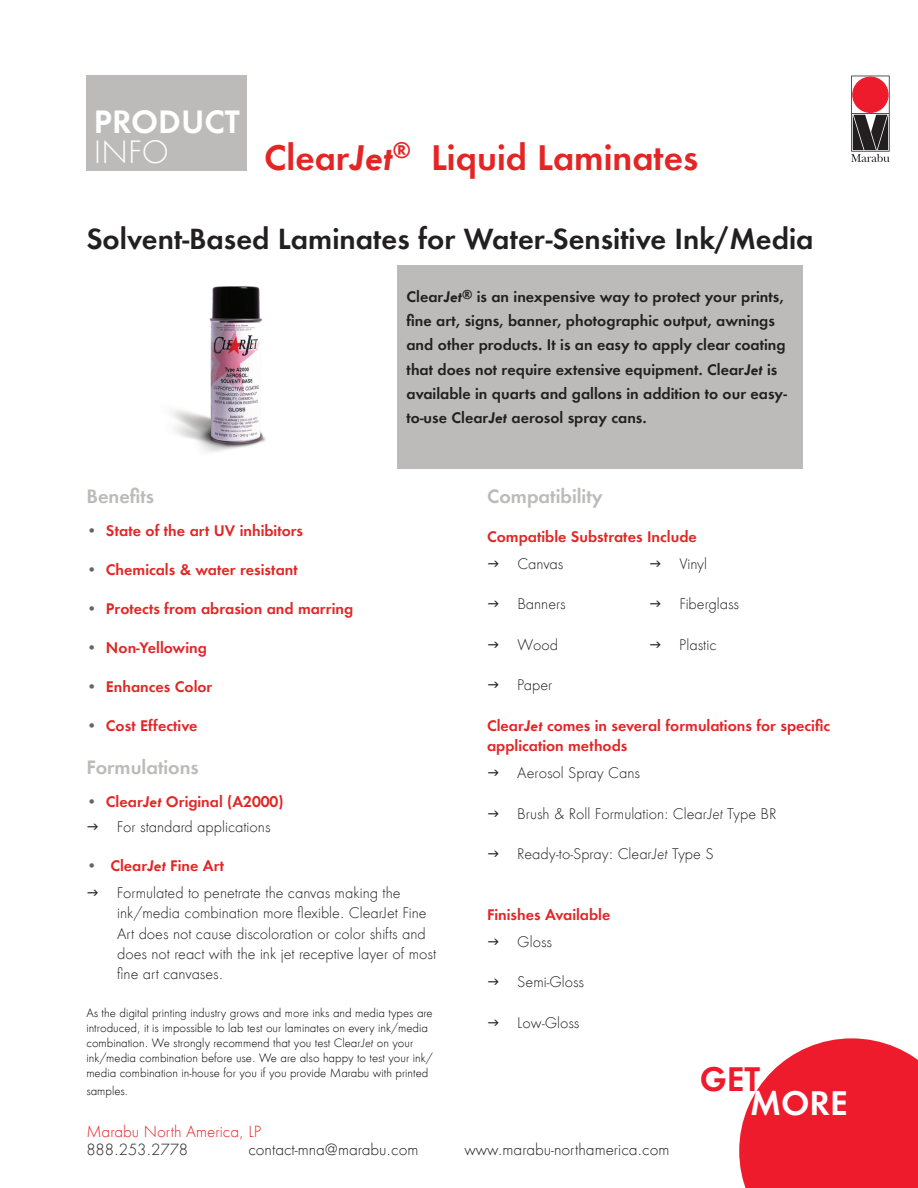
<style>
.page{position:relative;width:918px;height:1188px;background:#fff}
.page>*{position:absolute;margin:0;border:0;box-sizing:border-box;transform-origin:0 0}
.t1{font:33px "Futura ND Demibold";color:#e32525}
.t2{font:31.5px "Futura ND Demibold";color:#fff}
.t3{font:31.5px "Futura ND Demibold";color:#ee1b2d}
.t4{font:30px "Futura ND Demibold";color:#fff}
.t5{font:30px "Futura ND Light";color:#fff}
.t6{font:27px "Futura ND Demibold";color:#231f20}
.t7{font:18px "Futura ND Demibold";color:#bcbbba}
.t8{font:15px "Futura ND Light";color:#231f20}
.t9{font:15px "Futura ND Light";color:#e32525}
.t10{font:14.25px/20.2px "Futura ND Light";color:#231f20}
.t11{font:14.25px/20.2px "Futura ND Demibold";color:#e32525}
.t12{font:14.25px/24.5px "Futura ND Demibold";color:#231f20}
.t13{font:11.25px/15px "Futura ND Light";color:#000}
.s1{font-style:italic}
.s2{color:#646569}
</style>
<div class="page">
<div style="left:86px;top:266px;width:717px;height:203px;background:#bcbbba"></div>
<div style="left:86px;top:76px;width:161px;height:95px;background:#bcbbba"></div>
<svg style="left:851px;top:76px;width:39px;height:86px"></svg>
<svg style="left:739px;top:1038px;width:179px;height:150px;background:#f03747"></svg>
<img style="left:86px;top:266px;width:311px;height:203px">
<h3 class="t4" style="left:94px;top:102px;width:147px">PRODUCT</h3>
<h3 class="t5" style="left:94px;top:134px;width:76px">INFO</h3>
<h1 class="t1" style="left:264px;top:135px;width:436px">Clear<span class="s1">Jet</span><sup>®</sup> Liquid Laminates</h1>
<h3 class="t6" style="left:86px;top:220px;width:729px">Solvent-Based Laminates for Water-Sensitive Ink/Media</h3>
<p class="t12" style="left:406px;top:284px;width:382px">Clear<span class="s1">Jet</span><sup>®</sup> is an inexpensive way to protect your prints, fine art, signs, banner, photographic output, awnings and other products. It is an easy to apply clear coating that does not require extensive equipment. Clear<span class="s1">Jet</span> is available in quarts and gallons in addition to our easy&shy;to-use Clear<span class="s1">Jet</span> aerosol spray cans.</p>
<p class="t7" style="left:86px;top:484px;width:69px">Benefits</p>
<p class="t11" style="left:86px;top:520px;width:218px"><span class="s2">•</span> State of the art UV inhibitors</p>
<p class="t11" style="left:86px;top:559px;width:213px"><span class="s2">•</span> Chemicals &amp; water resistant</p>
<p class="t11" style="left:86px;top:598px;width:268px"><span class="s2">•</span> Protects from abrasion and marring</p>
<p class="t11" style="left:86px;top:637px;width:122px"><span class="s2">•</span> Non-Yellowing</p>
<p class="t11" style="left:86px;top:676px;width:128px"><span class="s2">•</span> Enhances Color</p>
<p class="t11" style="left:86px;top:715px;width:113px"><span class="s2">•</span> Cost Effective</p>
<p class="t7" style="left:86px;top:755px;width:114px">Formulations</p>
<p class="t11" style="left:86px;top:791px;width:199px"><span class="s2">•</span> Clear<span class="s1">Jet</span> Original (A2000)</p>
<p class="t10" style="left:117px;top:817px;width:155px">For standard applications</p>
<p class="t11" style="left:86px;top:855px;width:139px"><span class="s2">•</span> Clear<span class="s1">Jet</span> Fine Art</p>
<p class="t10" style="left:117px;top:883px;width:321px">Formulated to penetrate the canvas making the ink/media combination more flexible. ClearJet Fine Art does not cause discoloration or color shifts and does not react with the ink jet receptive layer of most fine art canvases.</p>
<p class="t13" style="left:86px;top:1006px;width:348px">As the digital printing industry grows and more inks and media types are introduced, it is impossible to lab test our laminates on every ink/media combination. We strongly recommend that you test Clear<span class="s1">Jet</span> on your ink/media combination before use. We are also happy to test your ink/ media combination in-house for you if you provide Marabu with printed</p>
<p class="t13" style="left:86px;top:1084px;width:44px">samples.</p>
<p class="t7" style="left:487px;top:485px;width:117px">Compatibility</p>
<p class="t11" style="left:487px;top:526px;width:211px">Compatible Substrates Include</p>
<p class="t10" style="left:517px;top:554px;width:48px">Canvas</p>
<p class="t10" style="left:679px;top:554px;width:29px">Vinyl</p>
<p class="t10" style="left:517px;top:594px;width:50px">Banners</p>
<p class="t10" style="left:679px;top:594px;width:61px">Fiberglass</p>
<p class="t10" style="left:517px;top:635px;width:42px">Wood</p>
<p class="t10" style="left:679px;top:635px;width:39px">Plastic</p>
<p class="t10" style="left:517px;top:675px;width:37px">Paper</p>
<p class="t11" style="left:487px;top:715px;width:345px">Clear<span class="s1">Jet</span> comes in several formulations for specific application methods</p>
<p class="t10" style="left:517px;top:763px;width:124px">Aerosol Spray Cans</p>
<p class="t10" style="left:517px;top:803px;width:261px">Brush &amp; Roll Formulation: Clear<span class="s1">Jet</span> Type BR</p>
<p class="t10" style="left:517px;top:844px;width:198px">Ready-to-Spray: Clear<span class="s1">Jet</span> Type S</p>
<p class="t11" style="left:487px;top:904px;width:125px">Finishes Available</p>
<p class="t10" style="left:517px;top:932px;width:36px">Gloss</p>
<p class="t10" style="left:517px;top:972px;width:68px">Semi-Gloss</p>
<p class="t10" style="left:517px;top:1013px;width:64px">Low-Gloss</p>
<h2 class="t3" style="left:700px;top:1058px;width:62px">GET</h2>
<h2 class="t2" style="left:750px;top:1082px;width:99px">MORE</h2>
<p class="t9" style="left:86px;top:1122px;width:176px">Marabu North America, LP</p>
<p class="t8" style="left:86px;top:1140px;width:103px">888.253.2778</p>
<p class="t8" style="left:248px;top:1140px;width:172px">contact-mna@marabu.com</p>
<p class="t8" style="left:464px;top:1140px;width:207px">www.marabu-northamerica.com</p>
</div>
